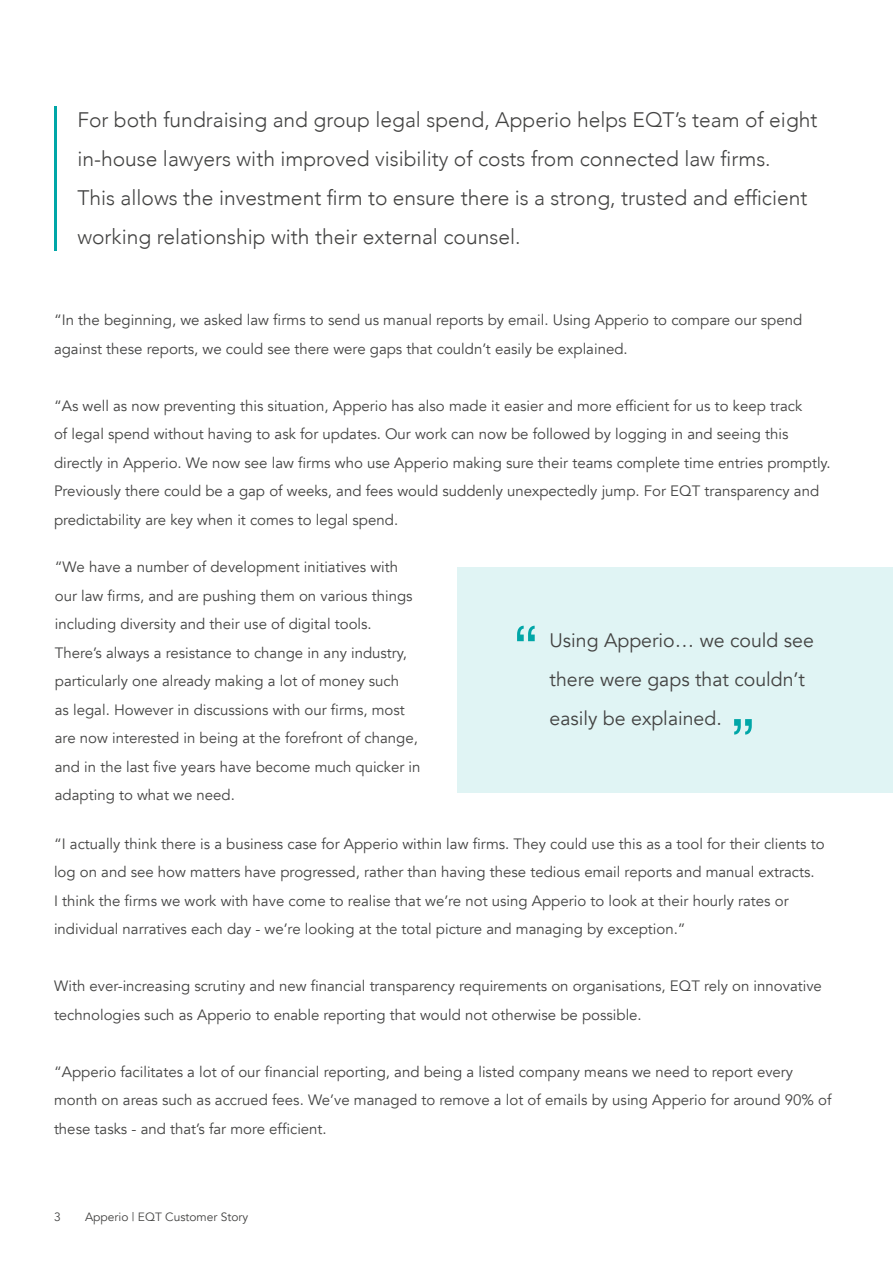
<style>
.page{position:relative;width:893px;height:1263px;background:#fff}
.page>*{position:absolute;margin:0;border:0;box-sizing:border-box;transform-origin:0 0}
.t1{font:60px "Helvetica Neue";color:#00a6a7}
.t2{font:300 21px/39px "Avenir";color:#434342}
.t3{font:19.5px/39px "Avenir";color:#434342}
.t4{font:15px/28.5px "Avenir";color:#434342}
.t5{font:12px "Avenir";color:#434342}
</style>
<div class="page">
<hr style="left:54px;top:106px;width:3px;height:144px;background:#00a6a7">
<div style="left:457px;top:567px;width:436px;height:226px;background:#e0f4f4"></div>
<p class="t2" style="left:77px;top:101px;width:742px">For both fundraising and group legal spend, Apperio helps EQT’s team of eight in-house lawyers with improved visibility of costs from connected law firms.<br>This allows the investment firm to ensure there is a strong, trusted and efficient working relationship with their external counsel.</p>
<p class="t4" style="left:54px;top:306px;width:750px">“In the beginning, we asked law firms to send us manual reports by email. Using Apperio to compare our spend against these reports, we could see there were gaps that couldn’t easily be explained.</p>
<p class="t4" style="left:54px;top:391px;width:778px">“As well as now preventing this situation, Apperio has also made it easier and more efficient for us to keep track<br>of legal spend without having to ask for updates. Our work can now be followed by logging in and seeing this directly in Apperio. We now see law firms who use Apperio making sure their teams complete time entries promptly.<br>Previously there could be a gap of weeks, and fees would suddenly unexpectedly jump. For EQT transparency and predictability are key when it comes to legal spend.</p>
<p class="t4" style="left:55px;top:553px;width:367px">“We have a number of development initiatives with our law firms, and are pushing them on various things including diversity and their use of digital tools.<br>There’s always a resistance to change in any industry, particularly one already making a lot of money such<br>as legal. However in discussions with our firms, most are now interested in being at the forefront of change, and in the last five years have become much quicker in adapting to what we need.</p>
<h1 class="t1" style="left:513px;top:604px;width:27px">“</h1>
<h3 class="t3" style="left:549px;top:621px;width:266px">Using Apperio… we could see there were gaps that couldn’t easily be explained.</h3>
<h1 class="t1" style="left:756px;top:756px;width:27px;rotate:-180deg">“</h1>
<p class="t4" style="left:54px;top:829px;width:772px">“I actually think there is a business case for Apperio within law firms. They could use this as a tool for their clients to log on and see how matters have progressed, rather than having these tedious email reports and manual extracts.<br>I think the firms we work with have come to realise that we’re not using Apperio to look at their hourly rates or individual narratives each day - we’re looking at the total picture and managing by exception.”</p>
<p class="t4" style="left:54px;top:972px;width:769px">With ever-increasing scrutiny and new financial transparency requirements on organisations, EQT rely on innovative technologies such as Apperio to enable reporting that would not otherwise be possible.</p>
<p class="t4" style="left:54px;top:1057px;width:779px">“Apperio facilitates a lot of our financial reporting, and being a listed company means we need to report every month on areas such as accrued fees. We’ve managed to remove a lot of emails by using Apperio for around 90% of these tasks - and that’s far more efficient.</p>
<p class="t5" style="left:54px;top:1210px;width:8px">3</p>
<p class="t5" style="left:85px;top:1210px;width:165px">Apperio | EQT Customer Story</p>
</div>
